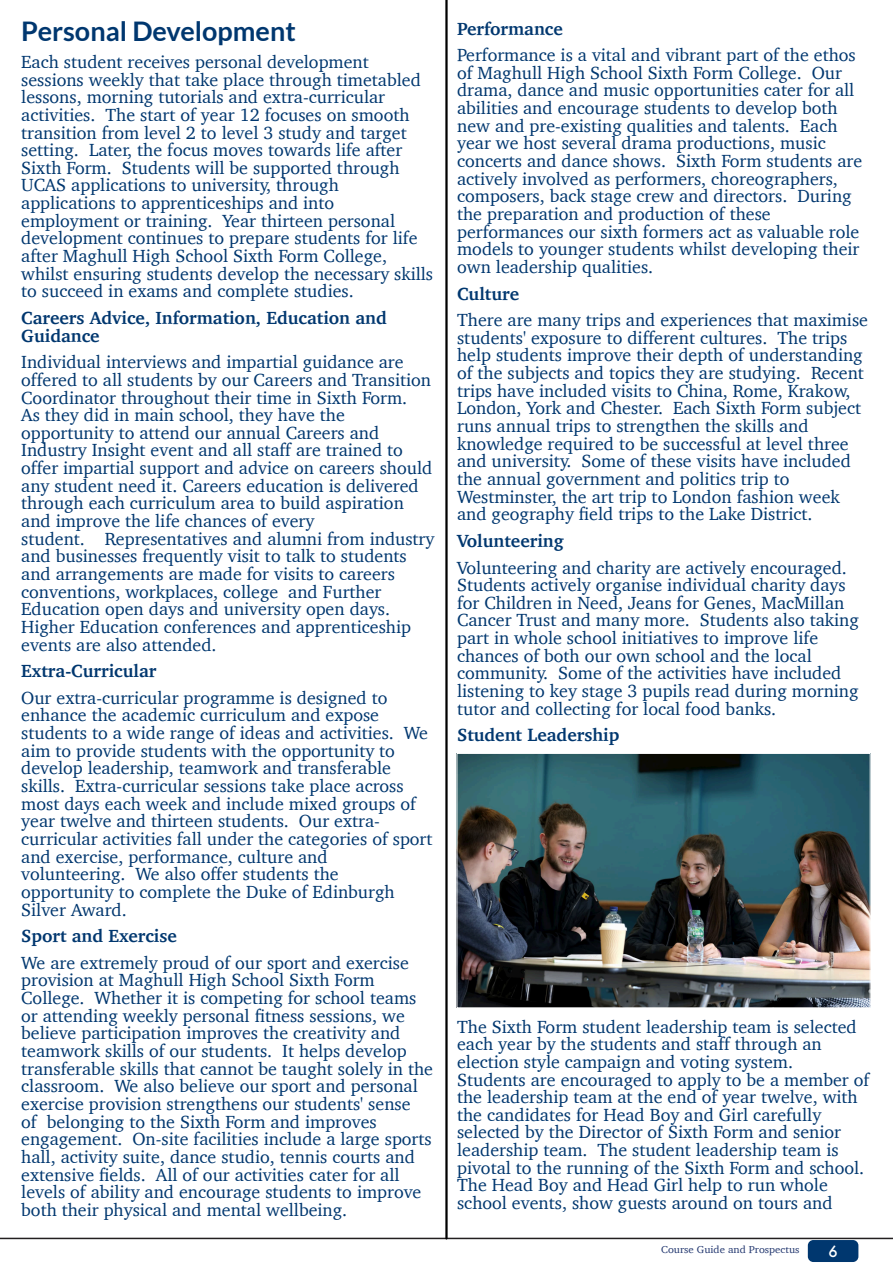
<style>
.page{position:relative;width:893px;height:1263px;background:#fff}
.page>*{position:absolute;margin:0;border:0;box-sizing:border-box;transform-origin:0 0}
.t1{font:700 27px "Lato";color:#00376f}
.t2{font:18px/17.7px "Charter";color:#00376f}
.t3{font:700 18px/17.7px "Charter";color:#00376f}
.t4{font:500 15px "Futura";color:#fff}
.t5{font:10.35px "Charter";color:#22376f;scale:1.05 1}
</style>
<div class="page">
<img style="left:459px;top:755px;width:409px;height:251px">
<div style="left:457px;top:753px;width:413px;height:255px;border:1px solid #fff"></div>
<hr style="left:0;top:1238px;width:893px;height:1px;background:#231f20">
<div style="left:808px;top:1240px;width:50px;height:22px;background:#00376f;border-radius:5px"></div>
<hr style="left:445px;top:0;width:3px;height:1238px;background:#000">
<h1 class="t1" style="left:21px;top:20px;width:276px">Personal Development</h1>
<p class="t2" style="left:21px;top:52px;width:413px">Each student receives personal development sessions weekly that take place through timetabled lessons, morning tutorials and extra-curricular activities. The start of year 12 focuses on smooth transition from level 2 to level 3 study and target setting. Later, the focus moves towards life after Sixth Form. Students will be supported through UCAS applications to university, through applications to apprenticeships and into employment or training. Year thirteen personal development continues to prepare students for life after Maghull High School Sixth Form College, whilst ensuring students develop the necessary skills to succeed in exams and complete studies.</p>
<p class="t3" style="left:21px;top:308px;width:367px">Careers Advice, Information, Education and<br>Guidance</p>
<p class="t2" style="left:21px;top:353px;width:415px">Individual interviews and impartial guidance are offered to all students by our Careers and Transition Coordinator throughout their time in Sixth Form.<br>As they did in main school, they have the opportunity to attend our annual Careers and Industry Insight event and all staff are trained to offer impartial support and advice on careers should any student need it. Careers education is delivered through each curriculum area to build aspiration and improve the life chances of every<br>student. Representatives and alumni from industry and businesses frequently visit to talk to students and arrangements are made for visits to careers conventions, workplaces, college and Further Education open days and university open days.<br>Higher Education conferences and apprenticeship events are also attended.</p>
<p class="t3" style="left:21px;top:662px;width:137px">Extra-Curricular</p>
<p class="t2" style="left:21px;top:688px;width:413px">Our extra-curricular programme is designed to enhance the academic curriculum and expose students to a wide range of ideas and activities. We aim to provide students with the opportunity to develop leadership, teamwork and transferable skills. Extra-curricular sessions take place across most days each week and include mixed groups of year twelve and thirteen students. Our extra&shy;curricular activities fall under the categories of sport and exercise, performance, culture and volunteering. We also offer students the opportunity to complete the Duke of Edinburgh Silver Award.</p>
<p class="t3" style="left:21px;top:927px;width:157px">Sport and Exercise</p>
<p class="t2" style="left:21px;top:953px;width:413px">We are extremely proud of our sport and exercise provision at Maghull High School Sixth Form College. Whether it is competing for school teams or attending weekly personal fitness sessions, we believe participation improves the creativity and teamwork skills of our students. It helps develop transferable skills that cannot be taught solely in the classroom. We also believe our sport and personal exercise provision strengthens our students' sense<br>of belonging to the Sixth Form and improves engagement. On-site facilities include a large sports hall, activity suite, dance studio, tennis courts and extensive fields. All of our activities cater for all levels of ability and encourage students to improve both their physical and mental wellbeing.</p>
<p class="t3" style="left:457px;top:19px;width:107px">Performance</p>
<p class="t2" style="left:457px;top:46px;width:407px">Performance is a vital and vibrant part of the ethos of Maghull High School Sixth Form College. Our drama, dance and music opportunities cater for all abilities and encourage students to develop both new and pre-existing qualities and talents. Each year we host several drama productions, music concerts and dance shows. Sixth Form students are actively involved as performers, choreographers, composers, back stage crew and directors. During the preparation and production of these performances our sixth formers act as valuable role models to younger students whilst developing their own leadership qualities.</p>
<p class="t3" style="left:457px;top:284px;width:64px">Culture</p>
<p class="t2" style="left:457px;top:311px;width:412px">There are many trips and experiences that maximise students' exposure to different cultures. The trips help students improve their depth of understanding of the subjects and topics they are studying. Recent trips have included visits to China, Rome, Krakow, London, York and Chester. Each Sixth Form subject runs annual trips to strengthen the skills and knowledge required to be successful at level three and university. Some of these visits have included the annual government and politics trip to Westminster, the art trip to London fashion week and geography field trips to the Lake District.</p>
<p class="t3" style="left:457px;top:531px;width:108px">Volunteering</p>
<p class="t2" style="left:457px;top:558px;width:403px">Volunteering and charity are actively encouraged.<br>Students actively organise individual charity days for Children in Need, Jeans for Genes, MacMillan Cancer Trust and many more. Students also taking part in whole school initiatives to improve life chances of both our own school and the local community. Some of the activities have included listening to key stage 3 pupils read during morning tutor and collecting for local food banks.</p>
<p class="t3" style="left:457px;top:726px;width:164px">Student Leadership</p>
<p class="t2" style="left:457px;top:1017px;width:414px">The Sixth Form student leadership team is selected each year by the students and staff through an election style campaign and voting system.<br>Students are encouraged to apply to be a member of the leadership team at the end of year twelve, with the candidates for Head Boy and Girl carefully selected by the Director of Sixth Form and senior leadership team. The student leadership team is pivotal to the running of the Sixth Form and school.<br>The Head Boy and Head Girl help to run whole school events, show guests around on tours and</p>
<p class="t5" style="left:661px;top:1243px;width:133px">Course Guide and Prospectus</p>
<p class="t4" style="left:828px;top:1245px;width:11px">6</p>
</div>
